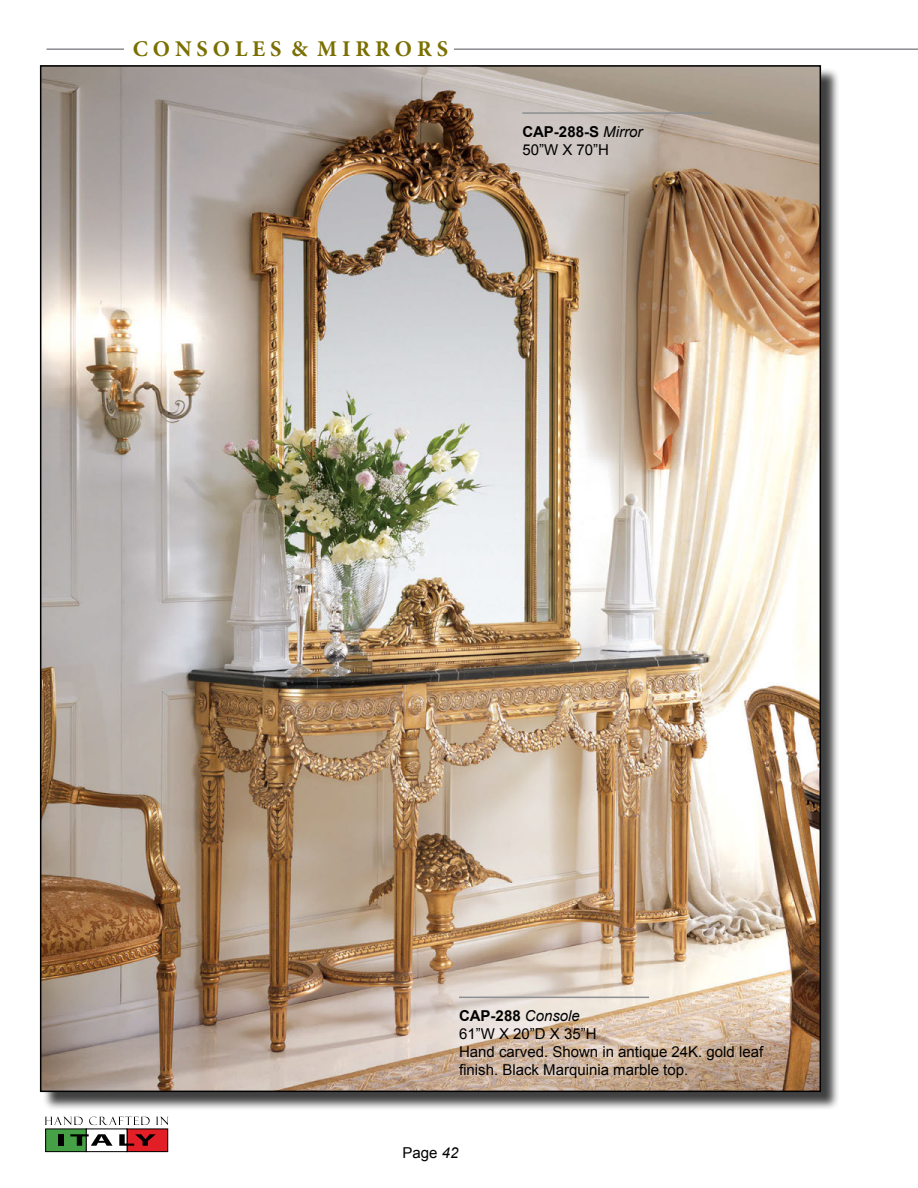
<style>
.page{position:relative;width:918px;height:1188px;background:#fff}
.page>*{position:absolute;margin:0;border:0;box-sizing:border-box;transform-origin:0 0}
.t1{font:700 22.5px "Minion Pro";color:#7a6f00}
.t2{font:15px "Arial";color:#000}
.t3{font:700 15px "Arial";color:#000}
.s1{font-weight:400;font-style:italic}
.s2{font-style:italic}
</style>
<div class="page">
<hr style="left:46px;top:48px;width:872px;height:2px;background:#8a8c8f">
<div style="left:125px;top:37px;width:329px;height:23px;background:#fff"></div>
<div style="left:46px;top:1129px;width:40px;height:23px;background:#46a146"></div>
<div style="left:45px;top:1128px;width:42px;height:24px;border:1px solid #000"></div>
<div style="left:127px;top:1129px;width:41px;height:23px;background:#e21f26"></div>
<div style="left:127px;top:1128px;width:41px;height:24px;border:1px solid #000"></div>
<div style="left:86px;top:1128px;width:41px;height:24px;border:1px solid #000"></div>
<svg style="left:45px;top:1117px;width:38px;height:8px"></svg>
<svg style="left:89px;top:1116px;width:61px;height:9px"></svg>
<svg style="left:156px;top:1117px;width:12px;height:8px"></svg>
<div style="left:59px;top:1134px;width:5px;height:12px;background:#000"></div>
<svg style="left:70px;top:1134px;width:43px;height:12px"></svg>
<svg style="left:119px;top:1134px;width:37px;height:12px"></svg>
<div style="left:42px;top:67px;width:798px;height:1044px;background:#000;opacity:.75"></div>
<img style="left:43px;top:68px;width:775px;height:1021px">
<hr style="left:459px;top:997px;width:190px;height:1px;background:#8d8f92">
<hr style="left:522px;top:112px;width:190px;height:2px;background:#8d8f92">
<h1 class="t1" style="left:133px;top:33px;width:317px">C O N S O L E S &amp; M I R R O R S</h1>
<p class="t3" style="left:522px;top:121px;width:122px">CAP-288-S <span class="s1">Mirror</span></p>
<p class="t2" style="left:522px;top:140px;width:88px">50”W X 70”H</p>
<p class="t3" style="left:459px;top:1006px;width:122px">CAP-288 <span class="s1">Console</span></p>
<p class="t2" style="left:459px;top:1024px;width:139px">61”W X 20”D X 35”H</p>
<p class="t2" style="left:459px;top:1042px;width:306px">Hand carved. Shown in antique 24K. gold leaf</p>
<p class="t2" style="left:459px;top:1060px;width:231px">finish. Black Marquinia marble top.</p>
<p class="t2" style="left:403px;top:1143px;width:57px">Page <span class="s2">42</span></p>
</div>
